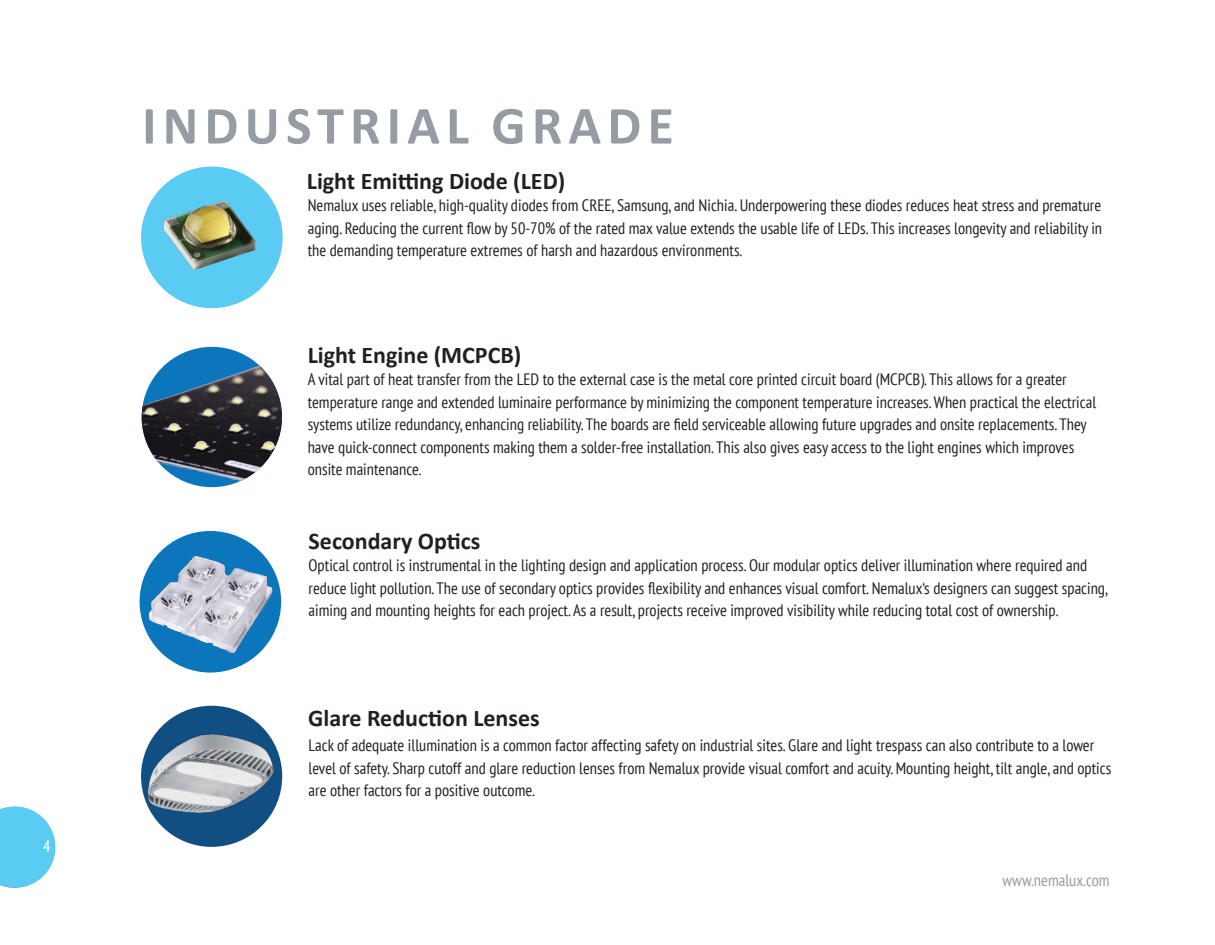
<style>
.page{position:relative;width:1215px;height:945px;background:#fff}
.page>*{position:absolute;margin:0;border:0;box-sizing:border-box;transform-origin:0 0}
.Headline_1{font:700 54px "Calibri";letter-spacing:.115em;color:#959ca4}
.Headline_3{font:700 24px "Calibri";color:#231f20}
.Headline_3-2{font:condensed 16.5px/22.5px "PT Sans";color:#231f20}
.t1{font:condensed 16.5px "PT Sans";color:#959ca4}
.t2{font:condensed 16.5px "PT Sans";color:#fff}
</style>
<div class="page">
<img style="left:141px;top:706px;width:141px;height:141px;border-radius:71px">
<img style="left:140px;top:531px;width:141px;height:142px;border-radius:71px">
<div style="left:142px;top:347px;width:140px;height:140px;background:#0c76bd;border-radius:50%"></div>
<img style="left:142px;top:365px;width:140px;height:122px">
<div style="left:141px;top:167px;width:142px;height:141px;background:#5accf3;border-radius:50%"></div>
<img style="left:148px;top:188px;width:121px;height:96px">
<svg style="left:0;top:806px;width:55px;height:82px"></svg>
<p class="t2" style="left:43px;top:836px;width:9px">4</p>
<p class="Headline_1" style="left:142px;top:87px;width:533px">INDUSTRIAL GRADE</p>
<p class="Headline_3" style="left:307px;top:164px;width:260px">Light Emitting Diode (LED)</p>
<p class="Headline_3-2" style="left:308px;top:194px;width:796px;text-align:justify">Nemalux uses reliable, high-quality diodes from CREE, Samsung, and Nichia. Underpowering these diodes reduces heat stress and premature aging. Reducing the current flow by 50-70% of the rated max value extends the usable life of LEDs. This increases longevity and reliability in the demanding temperature extremes of harsh and hazardous environments.</p>
<p class="Headline_3" style="left:308px;top:338px;width:215px">Light Engine (MCPCB)</p>
<p class="Headline_3-2" style="left:308px;top:368px;width:790px">A vital part of heat transfer from the LED to the external case is the metal core printed circuit board (MCPCB). This allows for a greater temperature range and extended luminaire performance by minimizing the component temperature increases. When practical the electrical systems utilize redundancy, enhancing reliability. The boards are field serviceable allowing future upgrades and onsite replacements. They have quick-connect components making them a solder-free installation. This also gives easy access to the light engines which improves</p>
<p class="Headline_3-2" style="left:308px;top:458px;width:116px">onsite maintenance.</p>
<p class="Headline_3" style="left:309px;top:524px;width:173px">Secondary Optics</p>
<p class="Headline_3-2" style="left:309px;top:554px;width:801px">Optical control is instrumental in the lighting design and application process. Our modular optics deliver illumination where required and reduce light pollution. The use of secondary optics provides flexibility and enhances visual comfort. Nemalux‘s designers can suggest spacing, aiming and mounting heights for each project. As a result, projects receive improved visibility while reducing total cost of ownership.</p>
<p class="Headline_3" style="left:308px;top:701px;width:233px">Glare Reduction Lenses</p>
<p class="Headline_3-2" style="left:309px;top:734px;width:804px">Lack of adequate illumination is a common factor affecting safety on industrial sites. Glare and light trespass can also contribute to a lower level of safety. Sharp cutoff and glare reduction lenses from Nemalux provide visual comfort and acuity. Mounting height, tilt angle, and optics are other factors for a positive outcome.</p>
<p class="t1" style="left:1002px;top:870px;width:109px">www.nemalux.com</p>
</div>
